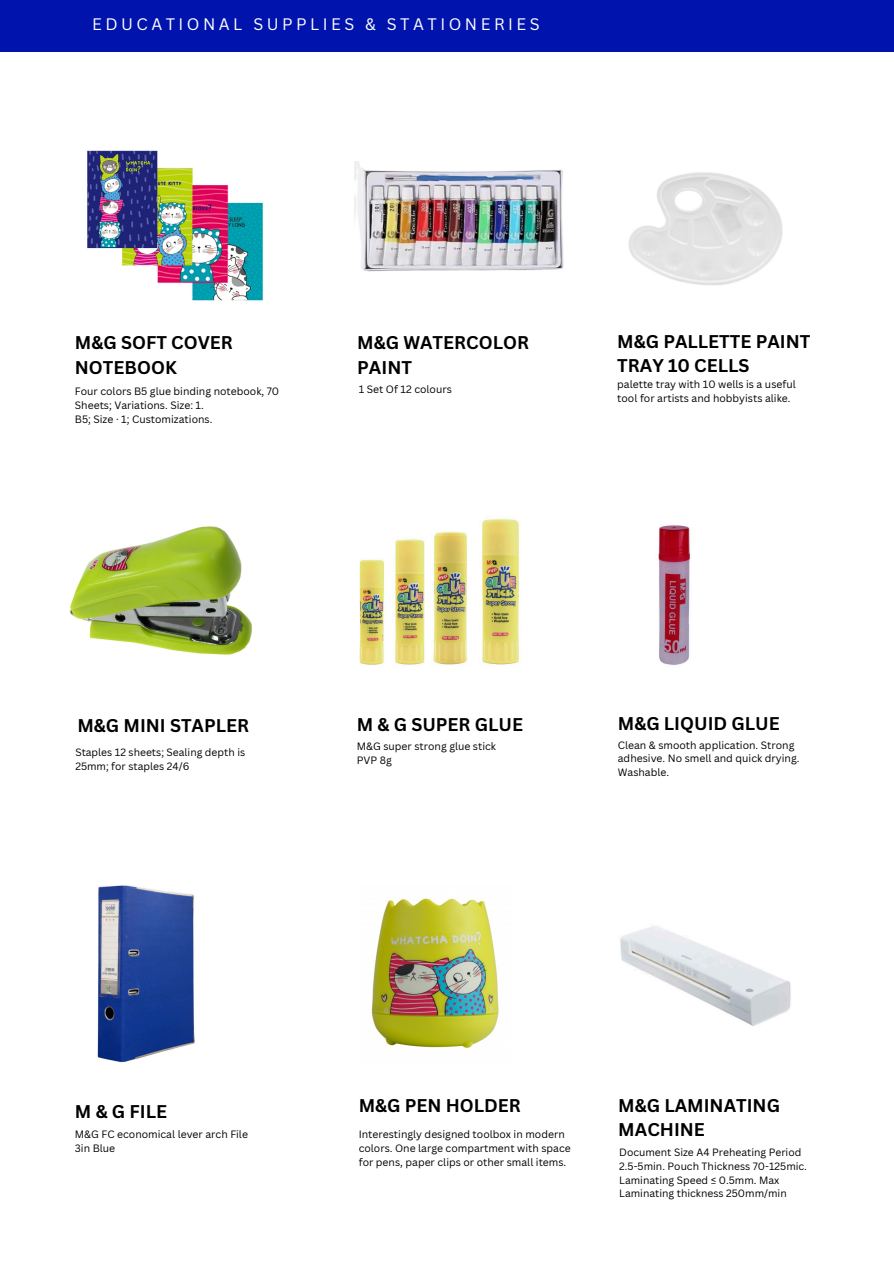
<style>
.page{position:relative;width:894px;height:1264px;background:#fff}
.page>*{position:absolute;margin:0;border:0;box-sizing:border-box;transform-origin:0 0}
.t1{font:700 18px/24.8px "Canva Sans";color:#000}
.t2{font:16.2px "Canva Sans";letter-spacing:.215em;color:#fff}
.t3{font:10.35px/13.8px "Canva Sans";color:#000}
</style>
<div class="page">
<div style="left:0;top:0;width:893px;height:51px;background:#0014ad"></div>
<img style="left:355px;top:162px;width:209px;height:110px">
<img style="left:628px;top:172px;width:155px;height:113px">
<img style="left:97px;top:885px;width:98px;height:178px">
<img style="left:359px;top:518px;width:161px;height:147px">
<img style="left:620px;top:926px;width:171px;height:100px">
<img style="left:658px;top:525px;width:33px;height:140px">
<img style="left:87px;top:150px;width:176px;height:151px">
<img style="left:70px;top:526px;width:183px;height:129px">
<img style="left:371px;top:898px;width:128px;height:150px">
<p class="t2" style="left:92px;top:13px;width:449px">EDUCATIONAL SUPPLIES &amp; STATIONERIES</p>
<p class="t1" style="left:75px;top:329px;width:159px">M&amp;G SOFT COVER<br>NOTEBOOK</p>
<p class="t3" style="left:75px;top:384px;width:206px">Four colors B5 glue binding notebook, 70<br>Sheets; Variations. Size: 1.</p>
<p class="t3" style="left:75px;top:412px;width:139px">B5; Size · 1; Customizations.</p>
<p class="t1" style="left:357px;top:329px;width:173px">M&amp;G WATERCOLOR<br>PAINT</p>
<p class="t3" style="left:358px;top:382px;width:95px">1 Set Of 12 colours</p>
<h1 class="t1" style="left:617px;top:328px;width:194px">M&amp;G PALLETTE PAINT<br>TRAY 10 CELLS</h1>
<p class="t3" style="left:617px;top:377px;width:180px">palette tray with 10 wells is a useful tool for artists and hobbyists alike.</p>
<p class="t1" style="left:77px;top:712px;width:173px">M&amp;G MINI STAPLER</p>
<p class="t3" style="left:75px;top:745px;width:171px">Staples 12 sheets; Sealing depth is<br>25mm; for staples 24/6</p>
<p class="t1" style="left:357px;top:711px;width:168px">M &amp; G SUPER GLUE</p>
<h1 class="t3" style="left:357px;top:739px;width:141px">M&amp;G super strong glue stick<br>PVP 8g</h1>
<p class="t1" style="left:617px;top:710px;width:163px">M&amp;G LIQUID GLUE</p>
<h1 class="t3" style="left:617px;top:737px;width:183px">Clean &amp; smooth application. Strong adhesive. No smell and quick drying.<br>Washable.</h1>
<h1 class="t1" style="left:75px;top:1098px;width:94px">M &amp; G FILE</h1>
<p class="t3" style="left:75px;top:1127px;width:174px">M&amp;G FC economical lever arch File<br>3in Blue</p>
<h1 class="t1" style="left:358px;top:1092px;width:164px">M&amp;G PEN HOLDER</h1>
<h1 class="t3" style="left:358px;top:1127px;width:213px">Interestingly designed toolbox in modern colors. One large compartment with space for pens, paper clips or other small items.</h1>
<p class="t1" style="left:618px;top:1092px;width:163px">M&amp;G LAMINATING<br>MACHINE</p>
<h1 class="t3" style="left:619px;top:1145px;width:189px">Document Size A4 Preheating Period 2.5-5min. Pouch Thickness 70-125mic.<br>Laminating Speed ≤ 0.5mm. Max Laminating thickness 250mm/min</h1>
</div>
